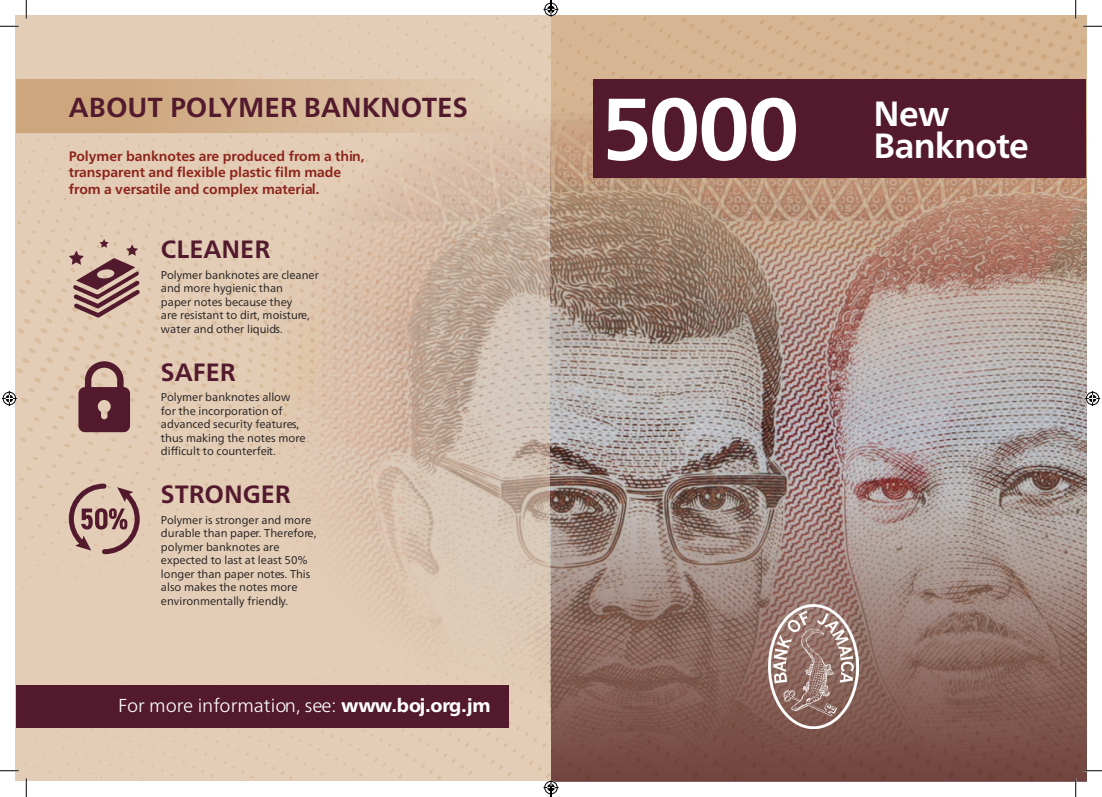
<style>
.page{position:relative;width:1102px;height:797px;background:#fff}
.page>*{position:absolute;margin:0;border:0;box-sizing:border-box;transform-origin:0 0}
.t1{font:700 87.5px "Neue Frutiger World";color:#fff}
.t2{font:700 35px/31.2px "Neue Frutiger World";letter-spacing:-.02em;color:#fff}
.t3{font:700 27.5px "Neue Frutiger World";color:#531a2e}
.t4{font:700 25px "Neue Frutiger World";color:#531a2e}
.t5{font:300 18.75px "Neue Frutiger World";color:#fff}
.t6{font:700 13.75px/16.5px "Neue Frutiger World";color:#8d231b}
.t7{font:11.25px/13.5px "Neue Frutiger World";color:#231f20}
.s1{font-weight:800}
</style>
<div class="page">
<div style="left:16px;top:16px;width:535px;height:765px;background:#e3cdb6"></div>
<img style="left:249px;top:97px;width:603px;height:602px;border-radius:301px">
<svg style="left:551px;top:16px;width:534px;height:81px;background:#d4b390"></svg>
<img style="left:551px;top:97px;width:535px;height:401px">
<svg style="left:551px;top:498px;width:535px;height:283px;background:#8e6f67"></svg>
<div style="left:593px;top:79px;width:493px;height:99px;background:#531a2e"></div>
<div style="left:16px;top:685px;width:492px;height:43px;background:#531a2e"></div>
<img style="left:768px;top:604px;width:90px;height:124px">
<svg style="left:69px;top:239px;width:71px;height:78px;background:#b29187"></svg>
<div style="left:16px;top:79px;width:492px;height:54px;background:linear-gradient(to right,#caa074,#e0c9b1)"></div>
<svg style="left:78px;top:361px;width:52px;height:71px;background:#805258"></svg>
<svg style="left:69px;top:483px;width:71px;height:71px;background:#b7978d"></svg>
<svg style="left:0;top:25px;width:19px;height:2px"></svg>
<svg style="left:1083px;top:25px;width:18px;height:2px"></svg>
<svg style="left:0;top:770px;width:19px;height:1px"></svg>
<svg style="left:1083px;top:770px;width:18px;height:1px"></svg>
<svg style="left:25px;top:0;width:2px;height:19px"></svg>
<svg style="left:25px;top:778px;width:2px;height:19px"></svg>
<svg style="left:1074px;top:0;width:2px;height:19px"></svg>
<svg style="left:1074px;top:778px;width:2px;height:19px"></svg>
<svg style="left:2px;top:391px;width:15px;height:15px"></svg>
<svg style="left:1084px;top:391px;width:15px;height:15px"></svg>
<svg style="left:543px;top:0;width:15px;height:17px"></svg>
<svg style="left:543px;top:780px;width:15px;height:17px"></svg>
<h3 class="t3" style="left:69px;top:83px;width:400px">ABOUT POLYMER BANKNOTES</h3>
<p class="t6" style="left:69px;top:148px;width:297px">Polymer banknotes are produced from a thin, transparent and flexible plastic film made from a versatile and complex material.</p>
<h3 class="t4" style="left:161px;top:227px;width:110px">CLEANER</h3>
<p class="t7" style="left:161px;top:268px;width:159px">Polymer banknotes are cleaner and more hygienic than<br>paper notes because they<br>are resistant to dirt, moisture, water and other liquids.</p>
<h3 class="t4" style="left:161px;top:350px;width:76px">SAFER</h3>
<p class="t7" style="left:161px;top:390px;width:146px">Polymer banknotes allow for the incorporation of advanced security features, thus making the notes more difficult to counterfeit.</p>
<h3 class="t4" style="left:161px;top:472px;width:131px">STRONGER</h3>
<p class="t7" style="left:161px;top:513px;width:157px">Polymer is stronger and more durable than paper. Therefore, polymer banknotes are expected to last at least 50% longer than paper notes. This also makes the notes more environmentally friendly.</p>
<h3 class="t5" style="left:118px;top:691px;width:374px">For more information, see: <span class="s1">www.boj.org.jm</span></h3>
<h1 class="t1" style="left:600px;top:52px;width:200px">5000</h1>
<h2 class="t2" style="left:873px;top:98px;width:157px">New<br>Banknote</h2>
</div>
